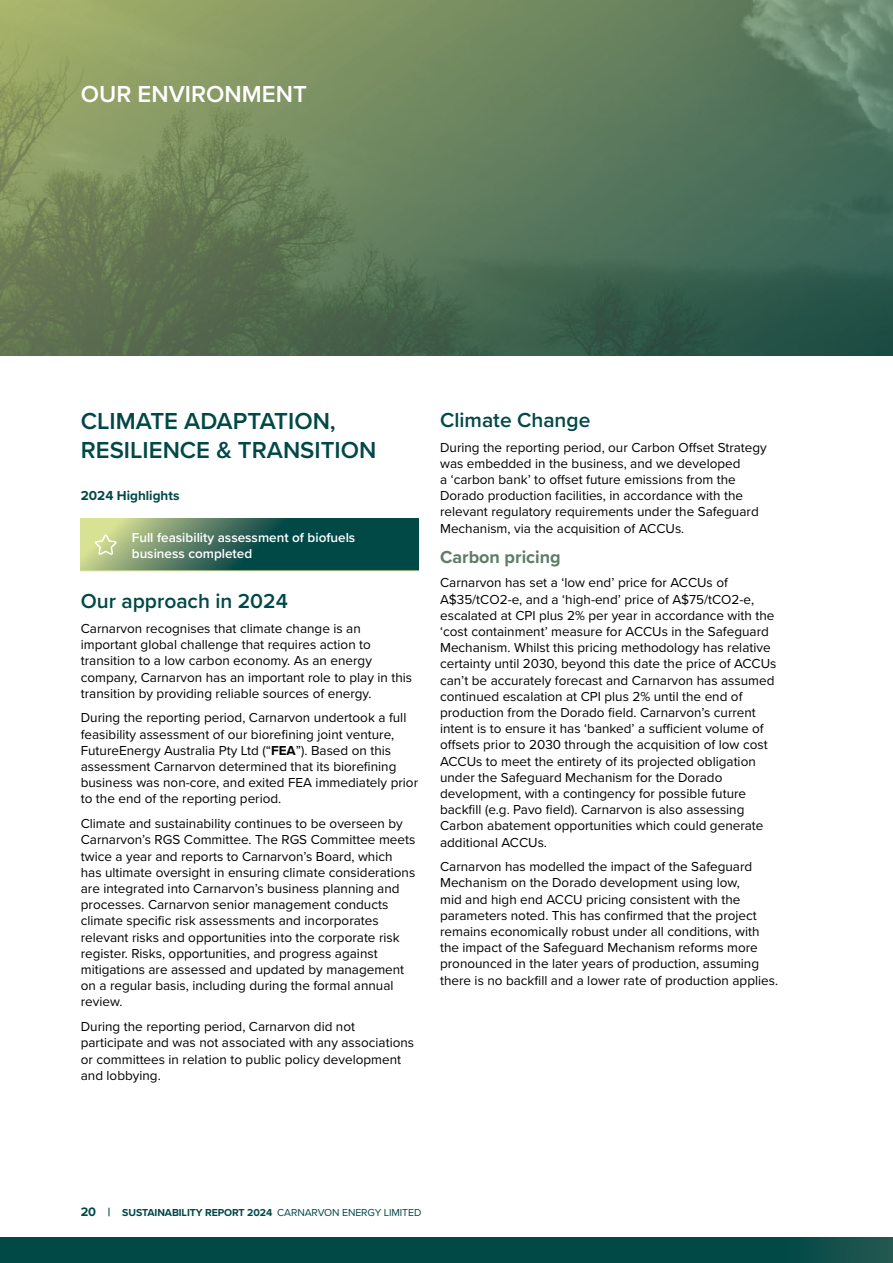
<style>
.page{position:relative;width:893px;height:1263px;background:#fff}
.page>*{position:absolute;margin:0;border:0;box-sizing:border-box;transform-origin:0 0}
.t1{font:600 24px/28.8px "Proxima Nova";color:#004847}
.t2{font:600 24px "Proxima Nova";color:#fff}
.t3{font:600 21px "Proxima Nova";color:#004847}
.t4{font:700 18px "Proxima Nova";color:#5d7d67}
.t5{font:13.5px/16.2px "Proxima Nova";color:#000}
.t6{font:600 13.5px/16.2px "Proxima Nova";color:#fff}
.t7{font:700 13.5px "Proxima Nova";color:#004847}
.t8{font:700 10.5px "Proxima Nova";letter-spacing:-.01em;color:#004847}
.s1{font-weight:700}
.s2{font-size:12.75px}
.s3{font-size:12px}
.s4{font-weight:400}
</style>
<div class="page">
<svg style="left:0;top:1237px;width:893px;height:26px;background:#024947"></svg>
<img style="left:0;top:0;width:893px;height:355px">
<svg style="left:81px;top:518px;width:338px;height:52px;background:#3a6e5b"></svg>
<hr style="left:81px;top:570px;width:338px;height:1px;background:#d8e394">
<svg style="left:93px;top:533px;width:24px;height:23px"></svg>
<h1 class="t2" style="left:81px;top:76px;width:228px">OUR ENVIRONMENT</h1>
<h1 class="t1" style="left:81px;top:406px;width:297px">CLIMATE ADAPTATION,<br>RESILIENCE &amp; TRANSITION</h1>
<p class="t7" style="left:81px;top:485px;width:100px">2024 Highlights</p>
<p class="t6" style="left:132px;top:529px;width:225px">Full feasibility assessment of biofuels business completed</p>
<h2 class="t3" style="left:81px;top:585px;width:209px">Our approach in 2024</h2>
<p class="t5" style="left:81px;top:620px;width:333px">Carnarvon recognises that climate change is an important global challenge that requires action to transition to a low carbon economy. As an energy company, Carnarvon has an important role to play in this transition by providing reliable sources of energy.</p>
<p class="t5" style="left:81px;top:709px;width:339px">During the reporting period, Carnarvon undertook a full feasibility assessment of our biorefining joint venture, FutureEnergy Australia Pty Ltd (“<span class="s1">FEA</span>”). Based on this assessment Carnarvon determined that its biorefining business was non-core, and exited FEA immediately prior to the end of the reporting period.</p>
<p class="t5" style="left:81px;top:815px;width:336px">Climate and sustainability continues to be overseen by Carnarvon’s RGS Committee. The RGS Committee meets twice a year and reports to Carnarvon’s Board, which has ultimate oversight in ensuring climate considerations are integrated into Carnarvon’s business planning and processes. Carnarvon senior management conducts climate specific risk assessments and incorporates relevant risks and opportunities into the corporate risk register. Risks, opportunities, and progress against mitigations are assessed and updated by management on a regular basis, including during the formal annual review.</p>
<p class="t5" style="left:81px;top:1018px;width:335px">During the reporting period, Carnarvon did not participate and was not associated with any associations or committees in relation to public policy development and lobbying.</p>
<h2 class="t3" style="left:440px;top:404px;width:152px">Climate Change</h2>
<p class="t5" style="left:440px;top:438px;width:328px">During the reporting period, our Carbon Offset Strategy was embedded in the business, and we developed<br>a ‘carbon bank’ to offset future emissions from the Dorado production facilities, in accordance with the relevant regulatory requirements under the Safeguard Mechanism, via the acquisition of ACCUs.</p>
<h3 class="t4" style="left:440px;top:543px;width:122px">Carbon pricing</h3>
<p class="t5" style="left:440px;top:574px;width:338px">Carnarvon has set a ‘low end’ price for ACCUs of A$35/tCO2-e, and a ‘high-end’ price of A$75/tCO2-e, escalated at CPI plus 2% per year in accordance with the ‘cost containment’ measure for ACCUs in the Safeguard Mechanism. Whilst this pricing methodology has relative certainty until 2030, beyond this date the price of ACCUs can’t be accurately forecast and Carnarvon has assumed continued escalation at CPI plus 2% until the end of production from the Dorado field. Carnarvon’s current intent is to ensure it has ‘banked’ a sufficient volume of offsets prior to 2030 through the acquisition of low cost ACCUs to meet the entirety of its projected obligation under the Safeguard Mechanism for the Dorado development, with a contingency for possible future backfill (e.g. Pavo field). Carnarvon is also assessing Carbon abatement opportunities which could generate additional ACCUs.</p>
<p class="t5" style="left:440px;top:858px;width:340px">Carnarvon has modelled the impact of the Safeguard Mechanism on the Dorado development using low,<br>mid and high end ACCU pricing consistent with the parameters noted. This has confirmed that the project remains economically robust under all conditions, with the impact of the Safeguard Mechanism reforms more pronounced in the later years of production, assuming there is no backfill and a lower rate of production applies.</p>
<p class="t8" style="left:81px;top:1205px;width:342px"><span class="s2">20</span> <span class="s3">|</span> SUSTAINABILITY REPORT 2024 <span class="s4">CARNARVON ENERGY LIMITED</span></p>
</div>
